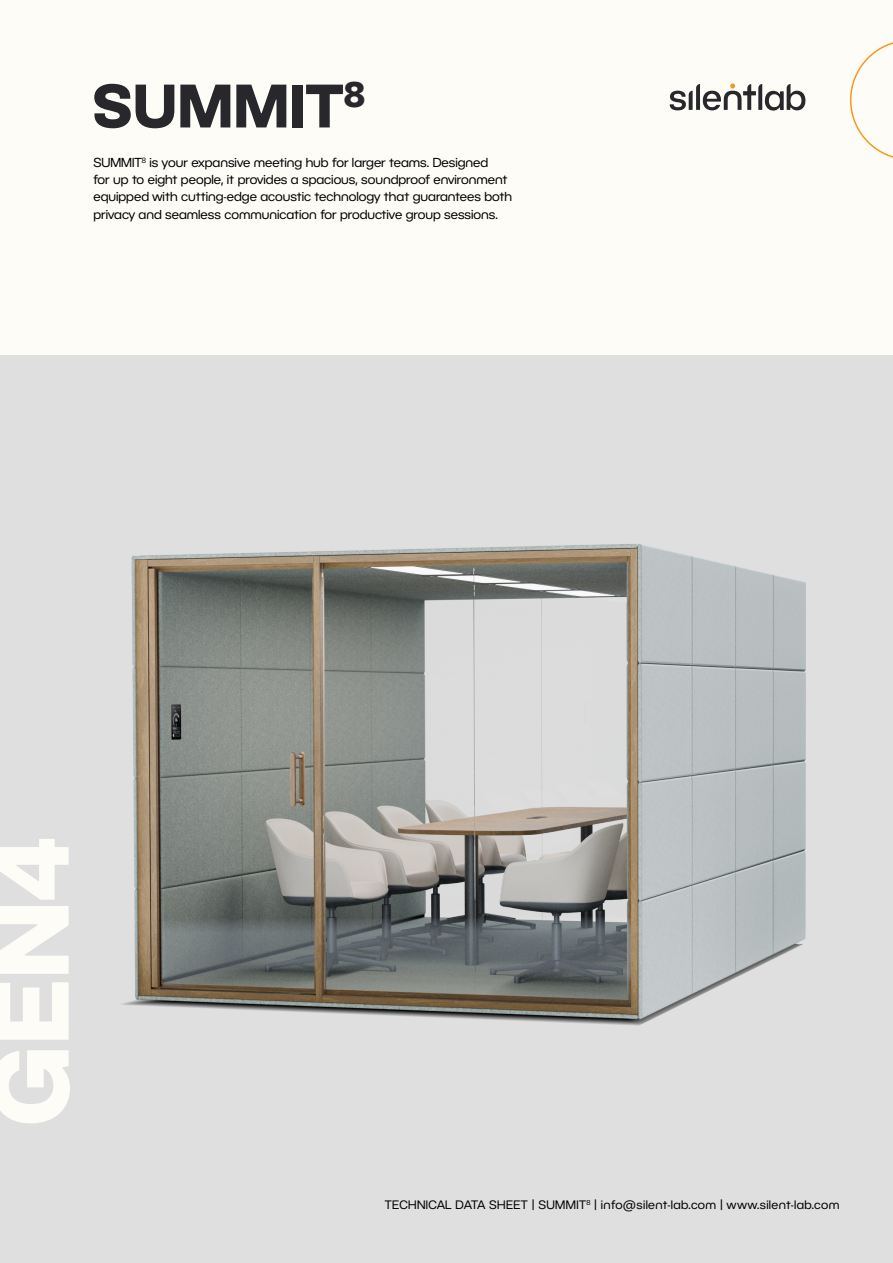
<style>
.page{position:relative;width:893px;height:1263px;background:#fff}
.page>*{position:absolute;margin:0;border:0;box-sizing:border-box;transform-origin:0 0}
.t1{font:700 105px "BC Novatica CYR";color:#fdfcf7}
.t2{font:700 60px "BC Novatica CYR";color:#27272c}
.t3{font:12.75px/17.2px "BC Novatica CYR";color:#000}
.t4{font:12px "BC Novatica CYR";letter-spacing:.03em;color:#000}
</style>
<div class="page">
<div style="left:0;top:0;width:893px;height:355px;background:#fdfcf7"></div>
<svg style="left:670px;top:84px;width:136px;height:27px"></svg>
<svg style="left:850px;top:42px;width:43px;height:116px"></svg>
<div style="left:0;top:355px;width:893px;height:908px;background:#dfdfdf"></div>
<img style="left:122px;top:544px;width:684px;height:482px">
<h2 class="t2" style="left:92px;top:68px;width:275px">SUMMIT<sup>8</sup></h2>
<p class="t3" style="left:93px;top:153px;width:420px">SUMMIT<sup>8</sup> is your expansive meeting hub for larger teams. Designed<br>for up to eight people, it provides a spacious, soundproof environment equipped with cutting-edge acoustic technology that guarantees both privacy and seamless communication for productive group sessions.</p>
<h1 class="t1" style="left:-36px;top:1126px;width:290px;rotate:-90deg">GEN4</h1>
<p class="t4" style="left:385px;top:1197px;width:456px">TECHNICAL DATA SHEET | SUMMIT<sup>8</sup> | info@silent-lab.com | www.silent-lab.com</p>
</div>
